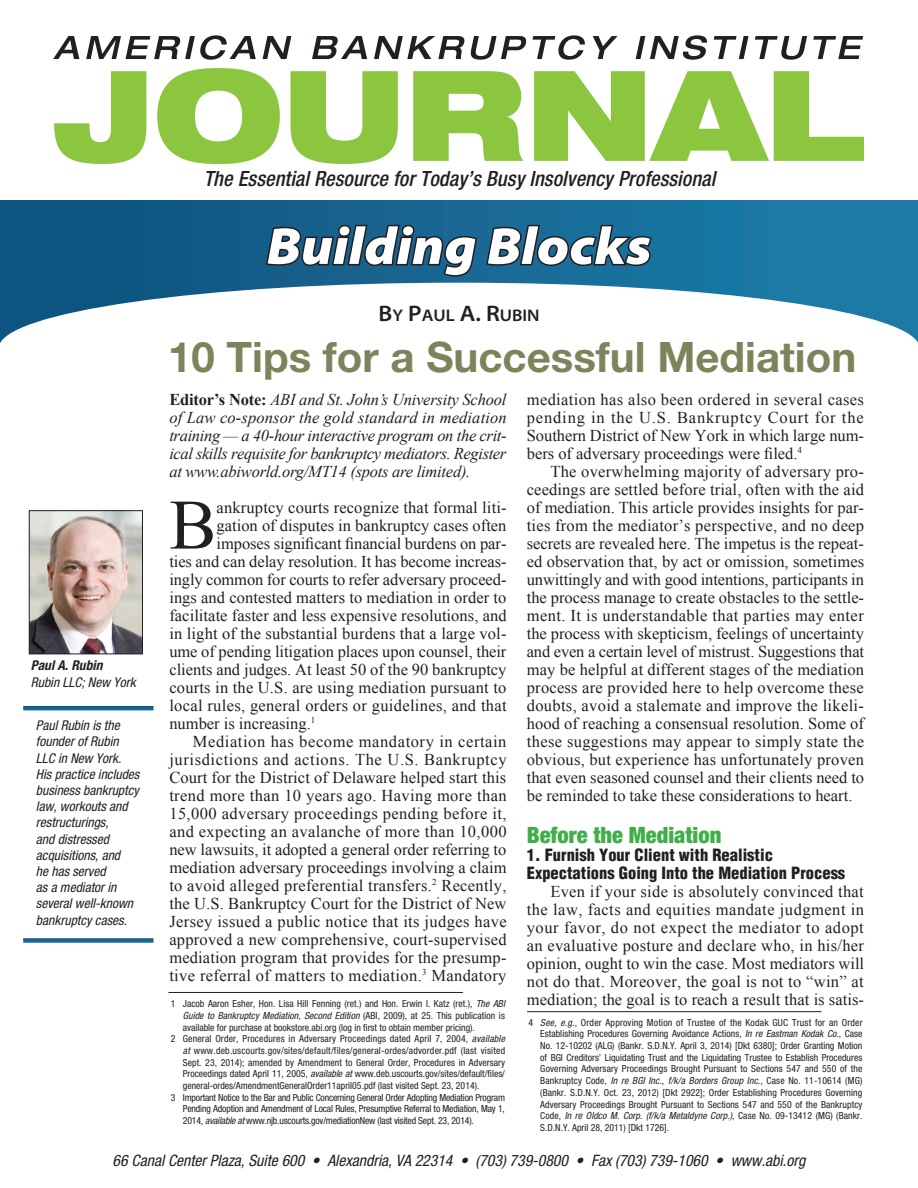
<style>
.page{position:relative;width:918px;height:1188px;background:#fff}
.page>*{position:absolute;margin:0;border:0;box-sizing:border-box;transform-origin:0 0}
.Body_text{font:70.8px "Times New Roman";color:#231f20}
.Page_Header{font:italic 900 semi-expanded 52.5px "Myriad Pro";color:#fff}
.Article_Headline_1{font:700 42px "Helvetica Neue LT Std";color:#7c845c}
.Subhead_1{font:900 condensed 22.5px "Helvetica Neue";color:#40ae49}
.t1{font:italic 500 condensed 21px "Helvetica Neue LT Std";letter-spacing:.005em;color:#231f20}
.Author_Name_-_Top_of{font:600 semi-expanded 16.8px "Myriad Pro";color:#231f20}
.Body_text-2{font:16.5px/18px "Times New Roman";color:#231f20;text-align:justify}
.Body_text-3{font:italic 16.5px/18px "Times New Roman";letter-spacing:-.015em;color:#231f20;text-align:justify}
.Subhead_2{font:900 condensed 16.5px/18px "Helvetica";color:#231f20}
.Body_text-4{font:16.5px "Times New Roman";letter-spacing:.02em;color:#231f20}
.t2{font:italic condensed 15.75px "Helvetica Neue";color:#231f20}
.Author_Caption_2_Bio{font:italic condensed 13.5px/16.2px "Helvetica Neue";color:#231f20}
.Author_Caption_1{font:italic 700 condensed 13.5px "Helvetica Neue";color:#231f20}
.Footnote{font:condensed 9.75px/11.7px "Helvetica Neue";color:#231f20;text-align:justify}
.s1{font-size:22.5px}
.s2{font-weight:700;font-style:normal}
.s3{font-style:italic}
</style>
<div class="page">
<svg style="left:54px;top:71px;width:92px;height:93px"></svg>
<svg style="left:53px;top:36px;width:26px;height:23px"></svg>
<svg style="left:86px;top:35px;width:170px;height:25px"></svg>
<svg style="left:263px;top:36px;width:28px;height:23px"></svg>
<svg style="left:312px;top:36px;width:55px;height:23px"></svg>
<svg style="left:374px;top:36px;width:153px;height:24px"></svg>
<svg style="left:533px;top:35px;width:52px;height:25px"></svg>
<svg style="left:593px;top:36px;width:25px;height:23px"></svg>
<svg style="left:636px;top:35px;width:71px;height:25px"></svg>
<svg style="left:714px;top:36px;width:35px;height:23px"></svg>
<svg style="left:755px;top:36px;width:52px;height:24px"></svg>
<svg style="left:813px;top:36px;width:50px;height:23px"></svg>
<svg style="left:0;top:201px;width:918px;height:82px;background:#105e8a"></svg>
<svg style="left:0;top:283px;width:918px;height:60px"></svg>
<svg style="left:157px;top:68px;width:707px;height:275px"></svg>
<img style="left:31px;top:512px;width:110px;height:140px">
<div style="left:29px;top:510px;width:114px;height:144px;border:1px solid #231f20"></div>
<hr style="left:168px;top:992px;width:295px;height:1px;background:#231f20">
<svg style="left:23px;top:706px;width:131px;height:4px"></svg>
<div style="left:23px;top:938px;width:131px;height:5px;background:#19638f"></div>
<hr style="left:527px;top:1011px;width:295px;height:1px;background:#231f20">
<p class="Author_Caption_1" style="left:31px;top:657px;width:73px">Paul A. Rubin</p>
<p class="Author_Caption_2_Bio" style="left:31px;top:674px;width:106px">Rubin LLC; New York</p>
<p class="Author_Caption_2_Bio" style="left:36px;top:717px;width:105px">Paul Rubin is the founder of Rubin<br>LLC in New York.<br>His practice includes business bankruptcy law, workouts and restructurings,<br>and distressed acquisitions, and<br>he has served<br>as a mediator in several well-known bankruptcy cases.</p>
<p class="t1" style="left:204px;top:166px;width:513px">The Essential Resource for Today’s Busy Insolvency Professional</p>
<p class="Page_Header" style="left:267px;top:216px;width:386px">Building Blocks</p>
<p class="Author_Name_-_Top_of" style="left:379px;top:306px;width:163px"><span class="s1">B</span>Y <span class="s1">P</span>AUL <span class="s1">A. R</span>UBIN</p>
<p class="Article_Headline_1" style="left:168px;top:331px;width:690px">10 Tips for a Successful Mediation</p>
<p class="Body_text-3" style="left:169px;top:390px;width:339px"><span class="s2">Editor’s Note:</span> ABI and St. John’s University School of Law co-sponsor the gold standard in mediation training — a 40-hour interactive program on the crit&shy;ical skills requisite for bankruptcy mediators. Register at www.abiworld.org/MT14 (spots are limited).</p>
<p class="Body_text" style="left:169px;top:477px;width:49px">B</p>
<p class="Body_text-2" style="left:217px;top:498px;width:291px">ankruptcy courts recognize that formal liti-</p>
<p class="Body_text-2" style="left:527px;top:390px;width:339px">mediation has also been ordered in several cases pending in the U.S. Bankruptcy Court for the Southern District of New York in which large num&shy;bers of adversary proceedings were filed.<sup>4</sup></p>
<p class="Body_text-2" style="left:527px;top:462px;width:339px;text-indent:24px">The overwhelming majority of adversary pro&shy;ceedings are settled before trial, often with the aid of mediation. This article provides insights for par&shy;ties from the mediator’s perspective, and no deep secrets are revealed here. The impetus is the repeat&shy;ed observation that, by act or omission, sometimes unwittingly and with good intentions, participants in the process manage to create obstacles to the settle&shy;ment. It is understandable that parties may enter the process with skepticism, feelings of uncertainty and even a certain level of mistrust. Suggestions that may be helpful at different stages of the mediation process are provided here to help overcome these doubts, avoid a stalemate and improve the likeli&shy;hood of reaching a consensual resolution. Some of these suggestions may appear to simply state the obvious, but experience has unfortunately proven that even seasoned counsel and their clients need to be reminded to take these considerations to heart.</p>
<p class="Subhead_1" style="left:527px;top:821px;width:196px">Before the Mediation</p>
<p class="Subhead_2" style="left:527px;top:845px;width:320px">1. Furnish Your Client with Realistic<br>Expectations Going Into the Mediation Process</p>
<p class="Body_text-2" style="left:527px;top:882px;width:339px;text-indent:24px">Even if your side is absolutely convinced that the law, facts and equities mandate judgment in your favor, do not expect the mediator to adopt an evaluative posture and declare who, in his/her opinion, ought to win the case. Most mediators will not do that. Moreover, the goal is not to “win” at mediation; the goal is to reach a result that is satis-</p>
<p class="Body_text-2" style="left:217px;top:516px;width:291px">gation of disputes in bankruptcy cases often</p>
<p class="Body_text-2" style="left:217px;top:534px;width:291px">imposes significant financial burdens on par-</p>
<p class="Body_text-2" style="left:169px;top:552px;width:339px">ties and can delay resolution. It has become increas-</p>
<p class="Body_text-2" style="left:169px;top:570px;width:339px">ingly common for courts to refer adversary proceed-</p>
<p class="Body_text-2" style="left:169px;top:588px;width:339px">ings and contested matters to mediation in order to</p>
<p class="Body_text-2" style="left:169px;top:606px;width:339px">facilitate faster and less expensive resolutions, and</p>
<p class="Body_text-2" style="left:169px;top:624px;width:339px">in light of the substantial burdens that a large vol-</p>
<p class="Body_text-2" style="left:169px;top:642px;width:339px">ume of pending litigation places upon counsel, their</p>
<p class="Body_text-2" style="left:169px;top:660px;width:339px">clients and judges. At least 50 of the 90 bankruptcy</p>
<p class="Body_text-2" style="left:169px;top:678px;width:339px">courts in the U.S. are using mediation pursuant to</p>
<p class="Body_text-4" style="left:169px;top:694px;width:339px">local rules, general orders or guidelines, and that</p>
<p class="Body_text-2" style="left:169px;top:714px;width:147px">number is increasing.<sup>1</sup></p>
<p class="Body_text-2" style="left:169px;top:732px;width:339px;text-indent:24px">Mediation has become mandatory in certain jurisdictions and actions. The U.S. Bankruptcy Court for the District of Delaware helped start this trend more than 10 years ago. Having more than 15,000 adversary proceedings pending before it, and expecting an avalanche of more than 10,000 new lawsuits, it adopted a general order referring to mediation adversary proceedings involving a claim to avoid alleged preferential transfers.<sup>2</sup> Recently, the U.S. Bankruptcy Court for the District of New Jersey issued a public notice that its judges have approved a new comprehensive, court-supervised mediation program that provides for the presump&shy;tive referral of matters to mediation.<sup>3</sup> Mandatory</p>
<p class="Footnote" style="left:183px;top:998px;width:324px;text-indent:-12px">1 Jacob Aaron Esher, Hon. Lisa Hill Fenning (ret.) and Hon. Erwin I. Katz (ret.), <span class="s3">The ABI Guide to Bankruptcy Mediation, Second Edition</span> (ABI, 2009), at 25. This publication is available for purchase at bookstore.abi.org (log in first to obtain member pricing).</p>
<p class="Footnote" style="left:183px;top:1033px;width:324px;text-indent:-12px">2 General Order, Procedures in Adversary Proceedings dated April 7, 2004, <span class="s3">available at</span> www.deb.uscourts.gov/sites/default/files/general-ordes/advorder.pdf (last visited Sept. 23, 2014); amended by Amendment to General Order, Procedures in Adversary Proceedings dated April 11, 2005, <span class="s3">available at</span> www.deb.uscourts.gov/sites/default/files/ general-ordes/AmendmentGeneralOrder11april05.pdf (last visited Sept. 23, 2014).</p>
<p class="Footnote" style="left:183px;top:1091px;width:324px;text-indent:-12px">3 Important Notice to the Bar and Public Concerning General Order Adopting Mediation Program Pending Adoption and Amendment of Local Rules, Presumptive Referral to Mediation, May 1, 2014, <span class="s3">available at</span> www.njb.uscourts.gov/mediationNew (last visited Sept. 23, 2014).</p>
<p class="Footnote" style="left:540px;top:1016px;width:324px;text-indent:-12px">4 <span class="s3">See, e.g.</span>, Order Approving Motion of Trustee of the Kodak GUC Trust for an Order Establishing Procedures Governing Avoidance Actions, <span class="s3">In re Eastman Kodak Co.</span>, Case No. 12-10202 (ALG) (Bankr. S.D.N.Y. April 3, 2014) [Dkt 6380]; Order Granting Motion of BGI Creditors’ Liquidating Trust and the Liquidating Trustee to Establish Procedures Governing Adversary Proceedings Brought Pursuant to Sections 547 and 550 of the Bankruptcy Code, <span class="s3">In re BGI Inc., f/k/a Borders Group Inc.</span>, Case No. 11-10614 (MG) (Bankr. S.D.N.Y. Oct. 23, 2012) [Dkt 2922]; Order Establishing Procedures Governing Adversary Proceedings Brought Pursuant to Sections 547 and 550 of the Bankruptcy Code, <span class="s3">In re Oldco M. Corp. (f/k/a Metaldyne Corp.)</span>, Case No. 09-13412 (MG) (Bankr.<br>S.D.N.Y. April 28, 2011) [Dkt 1726].</p>
<p class="t2" style="left:113px;top:1151px;width:694px">66 Canal Center Plaza, Suite 600 • Alexandria, VA 22314 • (703) 739-0800 • Fax (703) 739-1060 • www.abi.org</p>
</div>
